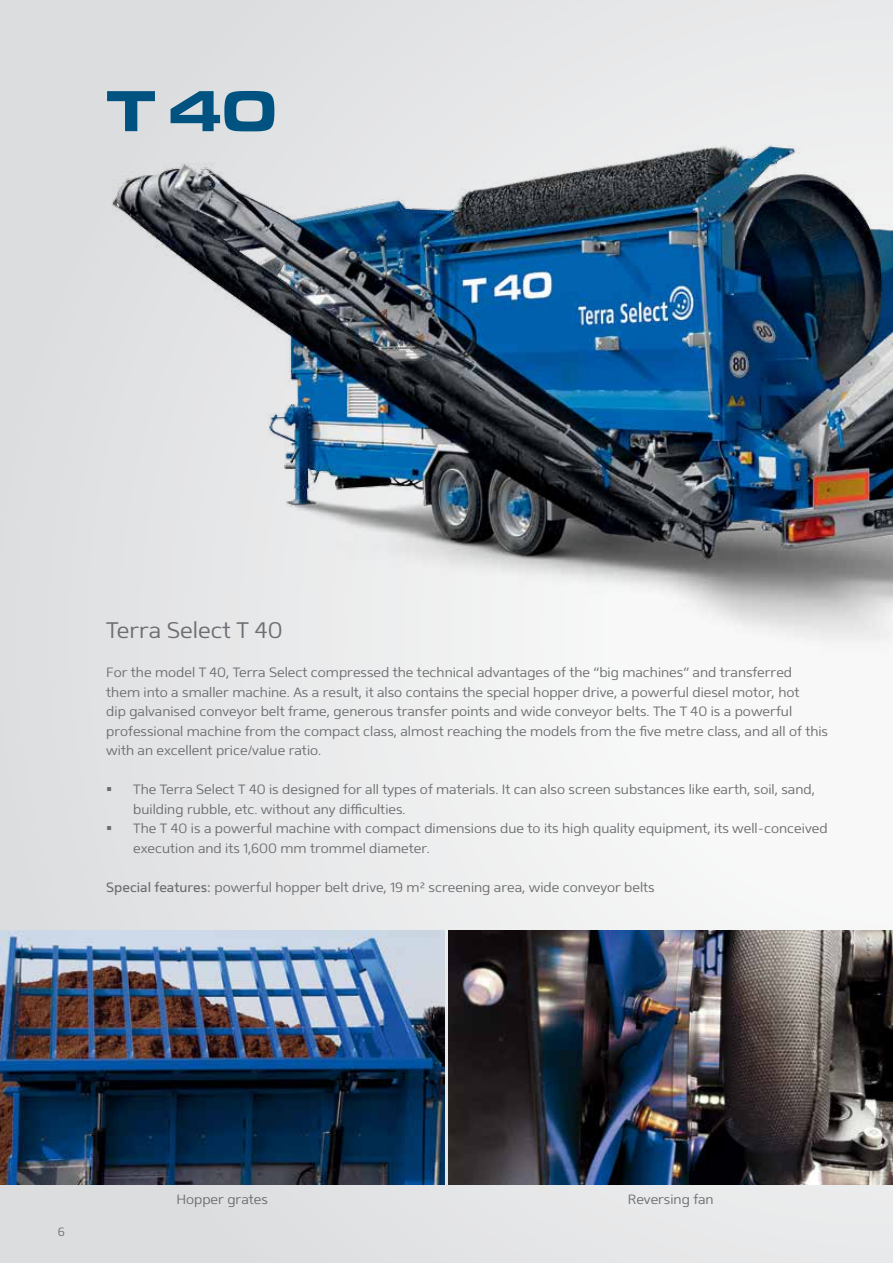
<style>
.page{position:relative;width:893px;height:1263px;background:#fff}
.page>*{position:absolute;margin:0;border:0;box-sizing:border-box;transform-origin:0 0}
.t1{font:700 expanded 60px "Eurostile MN";color:#005381}
.t2{font:300 22.5px "Mentone";color:#6d6e71}
.t3{font:300 13.5px/19.5px "Mentone";color:#6d6e71}
.t4{font:300 12px "Mentone";color:#6d6e71}
.s1{font-weight:400}
</style>
<div class="page">
<div style="left:0;top:0;width:893px;height:1263px;background:linear-gradient(to right,#dbdcde,#f5f5f5)"></div>
<img style="left:52px;top:0;width:841px;height:736px">
<img style="left:0;top:931px;width:444px;height:253px">
<img style="left:449px;top:931px;width:444px;height:253px">
<svg style="left:107px;top:787px;width:4px;height:4px"></svg>
<svg style="left:107px;top:826px;width:4px;height:4px"></svg>
<h1 class="t1" style="left:106px;top:77px;width:171px">T 40</h1>
<h2 class="t2" style="left:106px;top:617px;width:178px">Terra Select T 40</h2>
<p class="t3" style="left:106px;top:663px;width:723px">For the model T 40, Terra Select compressed the technical advantages of the “big machines” and transferred them into a smaller machine. As a result, it also contains the special hopper drive, a powerful diesel motor, hot<br>dip galvanised conveyor belt frame, generous transfer points and wide conveyor belts. The T 40 is a powerful professional machine from the compact class, almost reaching the models from the five metre class, and all of this with an excellent price/value ratio.</p>
<p class="t3" style="left:133px;top:780px;width:696px">The Terra Select T 40 is designed for all types of materials. It can also screen substances like earth, soil, sand, building rubble, etc. without any difficulties.<br>The T 40 is a powerful machine with compact dimensions due to its high quality equipment, its well-conceived execution and its 1,600 mm trommel diameter.</p>
<p class="t3" style="left:106px;top:877px;width:550px"><span class="s1">Special features:</span> powerful hopper belt drive, 19 m² screening area, wide conveyor belts</p>
<p class="t4" style="left:58px;top:1224px;width:9px">6</p>
<p class="t3" style="left:176px;top:1189px;width:93px">Hopper grates</p>
<p class="t3" style="left:628px;top:1189px;width:87px">Reversing fan</p>
</div>
